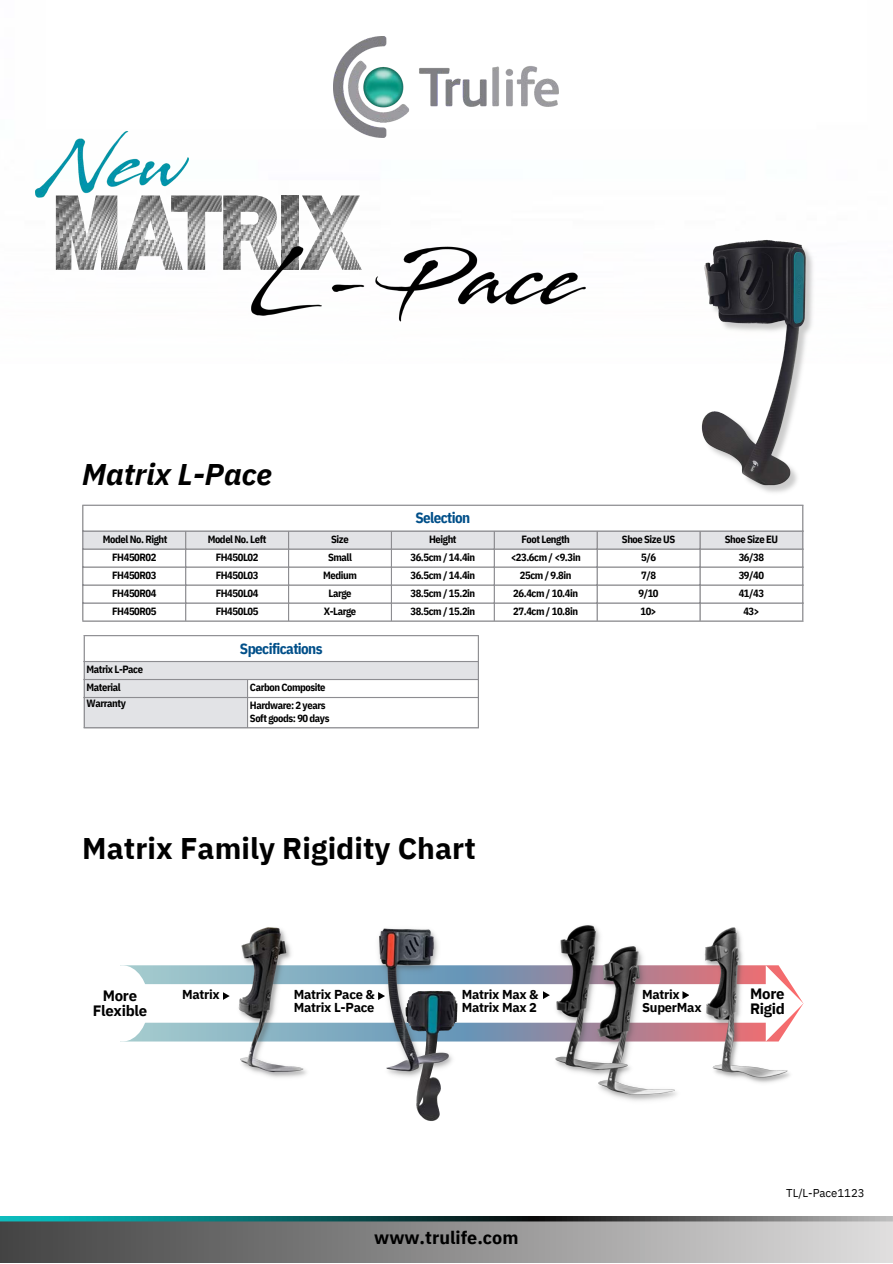
<style>
.page{position:relative;width:893px;height:1264px;background:#fff}
.page>*{position:absolute;margin:0;border:0;box-sizing:border-box;transform-origin:0 0}
.t1{font:700 29.85px "IBM Plex Sans";letter-spacing:.005em;color:#000}
.t2{font:italic 700 29.85px "IBM Plex Sans";letter-spacing:.005em;color:#000}
.t3{font:700 18px "IBM Plex Sans";color:#000}
.t4{font:700 15px "IBM Plex Sans Cond";letter-spacing:-.04em;color:#004f89}
.t5{font:700 15px/14.5px "IBM Plex Sans";letter-spacing:-.02em;color:#000}
.t6{font:700 12.9px/12.6px "IBM Plex Sans";letter-spacing:-.02em;color:#000}
.t7{font:11.4px "IBM Plex Sans";letter-spacing:-.005em;color:#000}
.t8{font:700 10.5px "IBM Plex Sans Cond";letter-spacing:-.04em;color:#000}
</style>
<div class="page">
<img style="left:56px;top:220px;width:115px;height:50px">
<img style="left:171px;top:195px;width:189px;height:75px">
<img style="left:334px;top:37px;width:224px;height:100px">
<svg style="left:0;top:1216px;width:892px;height:46px;background:#838a8a"></svg>
<img style="left:35px;top:131px;width:153px;height:89px">
<svg style="left:83px;top:506px;width:719px;height:114px"></svg>
<div style="left:83px;top:531px;width:719px;height:17px;background:#e2e3e6"></div>
<hr style="left:82px;top:506px;width:1px;height:114px;background:#8d8d91">
<hr style="left:185px;top:531px;width:1px;height:89px;background:#8d8d91">
<hr style="left:288px;top:531px;width:1px;height:89px;background:#8d8d91">
<hr style="left:391px;top:531px;width:1px;height:89px;background:#8d8d91">
<hr style="left:493px;top:531px;width:2px;height:89px;background:#8d8d91">
<hr style="left:596px;top:531px;width:1px;height:89px;background:#8d8d91">
<hr style="left:699px;top:531px;width:1px;height:89px;background:#8d8d91">
<hr style="left:802px;top:506px;width:1px;height:114px;background:#8d8d91">
<hr style="left:82px;top:504px;width:721px;height:2px;background:#8d8d91">
<hr style="left:82px;top:530px;width:721px;height:1px;background:#8d8d91">
<hr style="left:82px;top:548px;width:721px;height:1px;background:#8d8d91">
<hr style="left:82px;top:566px;width:721px;height:1px;background:#8d8d91">
<hr style="left:82px;top:584px;width:721px;height:1px;background:#8d8d91">
<hr style="left:82px;top:602px;width:721px;height:1px;background:#8d8d91">
<hr style="left:82px;top:620px;width:721px;height:1px;background:#8d8d91">
<svg style="left:85px;top:636px;width:393px;height:91px"></svg>
<hr style="left:84px;top:636px;width:1px;height:91px;background:#8d8d91">
<hr style="left:247px;top:680px;width:1px;height:47px;background:#8d8d91">
<hr style="left:478px;top:636px;width:1px;height:91px;background:#8d8d91">
<hr style="left:84px;top:635px;width:395px;height:1px;background:#8d8d91">
<hr style="left:84px;top:661px;width:395px;height:1px;background:#8d8d91">
<hr style="left:84px;top:679px;width:395px;height:1px;background:#8d8d91">
<hr style="left:84px;top:697px;width:395px;height:1px;background:#8d8d91">
<hr style="left:84px;top:727px;width:395px;height:1px;background:#8d8d91">
<svg style="left:144px;top:965px;width:659px;height:76px"></svg>
<div style="left:96px;top:965px;width:53px;height:76px;background:#fff;border-radius:50%"></div>
<img style="left:236px;top:927px;width:74px;height:151px">
<img style="left:702px;top:927px;width:91px;height:156px">
<img style="left:598px;top:946px;width:83px;height:155px">
<img style="left:552px;top:925px;width:82px;height:154px">
<svg style="left:682px;top:991px;width:7px;height:8px"></svg>
<svg style="left:543px;top:991px;width:7px;height:8px"></svg>
<svg style="left:223px;top:992px;width:7px;height:8px"></svg>
<img style="left:362px;top:965px;width:130px;height:156px">
<img style="left:374px;top:928px;width:82px;height:153px">
<img style="left:648px;top:240px;width:165px;height:288px">
<img style="left:251px;top:235px;width:334px;height:87px">
<p class="t2" style="left:82px;top:454px;width:191px">Matrix L-Pace</p>
<p class="t4" style="left:415px;top:508px;width:56px">Selection</p>
<p class="t8" style="left:103px;top:532px;width:66px">Model No. Right</p>
<p class="t8" style="left:208px;top:532px;width:60px">Model No. Left</p>
<p class="t8" style="left:331px;top:532px;width:19px">Size</p>
<p class="t8" style="left:429px;top:532px;width:29px">Height</p>
<p class="t8" style="left:521px;top:532px;width:50px">Foot Length</p>
<p class="t8" style="left:622px;top:532px;width:55px">Shoe Size US</p>
<p class="t8" style="left:724px;top:532px;width:55px">Shoe Size EU</p>
<p class="t8" style="left:112px;top:550px;width:46px">FH450R02</p>
<p class="t8" style="left:216px;top:550px;width:44px">FH450L02</p>
<p class="t8" style="left:328px;top:550px;width:25px">Small</p>
<p class="t8" style="left:410px;top:550px;width:66px">36.5cm / 14.4in</p>
<p class="t8" style="left:510px;top:550px;width:71px">&lt;23.6cm / &lt;9.3in</p>
<p class="t8" style="left:641px;top:550px;width:16px">5/6</p>
<p class="t8" style="left:738px;top:550px;width:27px">36/38</p>
<p class="t8" style="left:112px;top:568px;width:46px">FH450R03</p>
<p class="t8" style="left:216px;top:568px;width:44px">FH450L03</p>
<p class="t8" style="left:323px;top:568px;width:35px">Medium</p>
<p class="t8" style="left:410px;top:568px;width:66px">36.5cm / 14.4in</p>
<p class="t8" style="left:520px;top:568px;width:53px">25cm / 9.8in</p>
<p class="t8" style="left:641px;top:568px;width:16px">7/8</p>
<p class="t8" style="left:738px;top:568px;width:27px">39/40</p>
<p class="t8" style="left:112px;top:586px;width:46px">FH450R04</p>
<p class="t8" style="left:216px;top:586px;width:44px">FH450L04</p>
<p class="t8" style="left:328px;top:586px;width:25px">Large</p>
<p class="t8" style="left:410px;top:586px;width:66px">38.5cm / 15.2in</p>
<p class="t8" style="left:513px;top:586px;width:66px">26.4cm / 10.4in</p>
<p class="t8" style="left:638px;top:586px;width:22px">9/10</p>
<p class="t8" style="left:738px;top:586px;width:27px">41/43</p>
<p class="t8" style="left:112px;top:604px;width:46px">FH450R05</p>
<p class="t8" style="left:216px;top:604px;width:44px">FH450L05</p>
<p class="t8" style="left:324px;top:604px;width:34px">X-Large</p>
<p class="t8" style="left:410px;top:604px;width:66px">38.5cm / 15.2in</p>
<p class="t8" style="left:513px;top:604px;width:66px">27.4cm / 10.8in</p>
<p class="t8" style="left:640px;top:604px;width:18px">10&gt;</p>
<p class="t8" style="left:743px;top:604px;width:18px">43&gt;</p>
<p class="t4" style="left:240px;top:638px;width:84px">Specifications</p>
<p class="t8" style="left:87px;top:662px;width:58px">Matrix L-Pace</p>
<p class="t8" style="left:87px;top:680px;width:36px">Material</p>
<p class="t8" style="left:250px;top:680px;width:77px">Carbon Composite</p>
<p class="t8" style="left:87px;top:696px;width:41px">Warranty</p>
<p class="t8" style="left:250px;top:698px;width:77px">Hardware: 2 years</p>
<p class="t8" style="left:250px;top:711px;width:81px">Soft goods: 90 days</p>
<p class="t1" style="left:82px;top:828px;width:395px">Matrix Family Rigidity Chart</p>
<p class="t5" style="left:93px;top:988px;width:56px;text-align:center">More<br>Flexible</p>
<p class="t6" style="left:182px;top:988px;width:39px">Matrix</p>
<p class="t6" style="left:294px;top:988px;width:83px">Matrix Pace &amp;</p>
<p class="t6" style="left:294px;top:1000px;width:82px">Matrix L-Pace</p>
<p class="t6" style="left:461px;top:988px;width:78px">Matrix Max &amp;<br>Matrix Max 2</p>
<p class="t3" style="left:374px;top:1225px;width:146px">www.trulife.com</p>
<p class="t6" style="left:642px;top:988px;width:39px">Matrix</p>
<p class="t6" style="left:642px;top:1000px;width:61px">SuperMax</p>
<p class="t5" style="left:750px;top:986px;width:36px">More<br>Rigid</p>
<p class="t7" style="left:786px;top:1185px;width:80px">TL/L-Pace1123</p>
</div>
